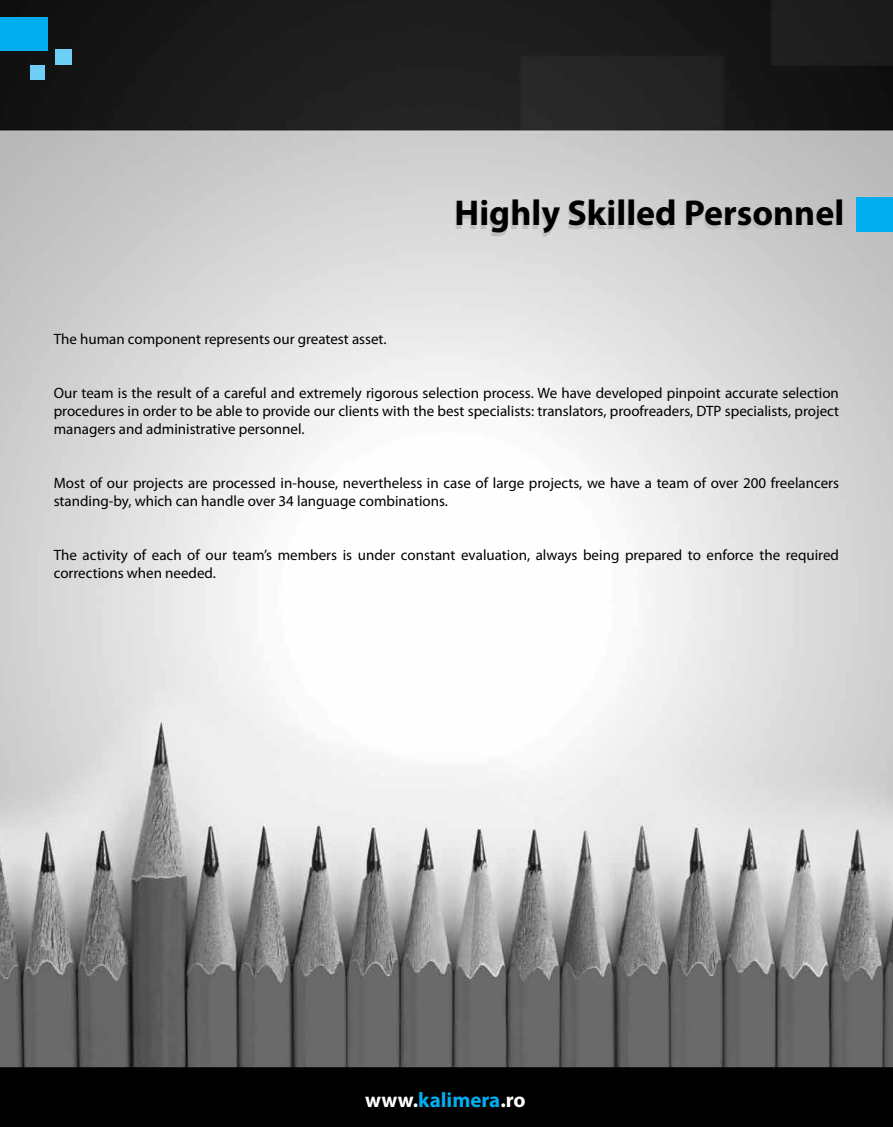
<style>
.page{position:relative;width:893px;height:1127px;background:#fff}
.page>*{position:absolute;margin:0;border:0;box-sizing:border-box;transform-origin:0 0}
.t1{font:700 36px "Myriad Pro";color:#000}
.t2{font:700 21px "Myriad Pro";color:#00aeef}
.t3{font:15px/18px "Myriad Pro";color:#000}
.s1{color:#fff}
</style>
<div class="page">
<img style="left:0;top:0;width:893px;height:1127px">
<div style="left:857px;top:198px;width:36px;height:34px;background:#00aeef"></div>
<div style="left:55px;top:49px;width:17px;height:16px;background:#6dcff6"></div>
<div style="left:0;top:17px;width:48px;height:34px;background:#00aeef"></div>
<div style="left:30px;top:65px;width:14px;height:15px;background:#6dcff6"></div>
<p class="t3" style="left:54px;top:330px;width:334px">The human component represents our greatest asset.</p>
<h1 class="t1" style="left:454px;top:190px;width:391px">Highly Skilled Personnel</h1>
<p class="t3" style="left:54px;top:384px;width:787px;text-align:justify">Our team is the result of a careful and extremely rigorous selection process. We have developed pinpoint accurate selection procedures in order to be able to provide our clients with the best specialists: translators, proofreaders, DTP specialists, project managers and administrative personnel.</p>
<p class="t3" style="left:54px;top:474px;width:787px">Most of our projects are processed in-house, nevertheless in case of large projects, we have a team of over 200 freelancers standing-by, which can handle over 34 language combinations.</p>
<p class="t3" style="left:54px;top:546px;width:787px">The activity of each of our team’s members is under constant evaluation, always being prepared to enforce the required corrections when needed.</p>
<h2 class="t2" style="left:365px;top:1086px;width:162px"><span class="s1">www.</span>kalimera<span class="s1">.ro</span></h2>
</div>
